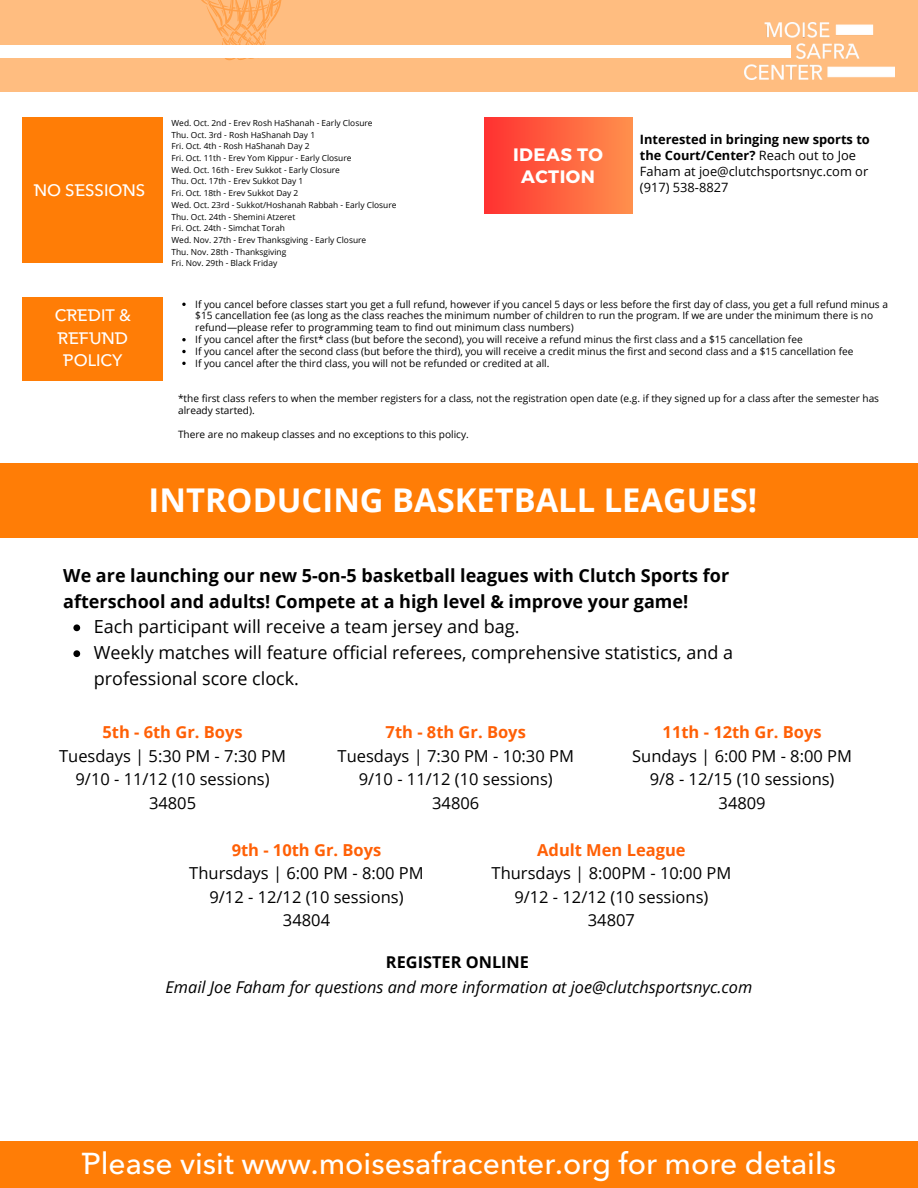
<style>
.page{position:relative;width:918px;height:1188px;background:#ffbd80}
.page>*{position:absolute;margin:0;border:0;box-sizing:border-box;transform-origin:0 0}
.t1{font:700 32.7px "Open Sans";color:#fff}
.t2{font:30px "Avenirfor MSC Bar";color:#fff}
.t3{font:18px/25.8px "Open Sans";color:#000}
.t4{font:700 18px/25.8px "Open Sans";color:#000}
.t5{font:700 18px/22.5px "Montserrat";letter-spacing:.025em;color:#fff;text-align:center}
.t6{font:16.5px/23.7px "Open Sans";color:#000;text-align:center}
.t7{font:16.5px/22.5px "Avenirfor MSC Bar";color:#fff;text-align:center}
.t8{font:italic 16.35px "Open Sans";color:#000}
.t9{font:700 16.35px "Open Sans";color:#000}
.t10{font:700 12.9px/16px "Open Sans";color:#000}
.t11{font:12.9px "Open Sans";color:#000}
.t12{font:10.05px/11.9px "Open Sans";color:#000}
.t13{font:8.4px "Open Sans";color:#000}
.s1{font-weight:400}
.s2{font-family:"Noto Sans"}
.s3{font-weight:700;color:#ff6006}
</style>
<div class="page">
<img style="left:744px;top:23px;width:151px;height:56px">
<svg style="left:201px;top:0;width:81px;height:60px"></svg>
<div style="left:0;top:45px;width:791px;height:13px;background:#fff"></div>
<div style="left:0;top:92px;width:918px;height:1049px;background:#fff"></div>
<div style="left:23px;top:297px;width:140px;height:84px;background:#ff7d06"></div>
<div style="left:23px;top:118px;width:140px;height:145px;background:#ff7d06"></div>
<div style="left:0;top:1141px;width:918px;height:47px;background:#ff7d06"></div>
<div style="left:0;top:463px;width:918px;height:75px;background:#ff7d06"></div>
<svg style="left:182px;top:303px;width:4px;height:3px"></svg>
<svg style="left:182px;top:338px;width:4px;height:3px"></svg>
<svg style="left:182px;top:350px;width:4px;height:3px"></svg>
<svg style="left:182px;top:362px;width:4px;height:3px"></svg>
<svg style="left:73px;top:624px;width:7px;height:7px"></svg>
<svg style="left:73px;top:650px;width:7px;height:7px"></svg>
<div style="left:484px;top:118px;width:148px;height:96px;background:linear-gradient(to right,#ff3131,#ff8f4c)"></div>
<h4 class="t7" style="left:34px;top:179px;width:113px">NO SESSIONS</h4>
<p class="t7" style="left:55px;top:305px;width:78px">CREDIT &amp;<br>REFUND<br>POLICY</p>
<p class="t13" style="left:172px;top:117px;width:203px">Wed. Oct. 2nd - Erev Rosh HaShanah - Early Closure</p>
<p class="t13" style="left:172px;top:129px;width:145px">Thu. Oct. 3rd - Rosh HaShanah Day 1</p>
<p class="t13" style="left:172px;top:140px;width:140px">Fri. Oct. 4th - Rosh HaShanah Day 2</p>
<h1 class="t13" style="left:172px;top:164px;width:170px">Wed. Oct. 16th - Erev Sukkot - Early Closure</h1>
<h5 class="t13" style="left:172px;top:176px;width:133px">Thu. Oct. 17th - Erev Sukkot Day 1</h5>
<p class="t13" style="left:172px;top:187px;width:128px">Fri. Oct. 18th - Erev Sukkot Day 2</p>
<p class="t13" style="left:172px;top:199px;width:226px">Wed. Oct. 23rd - Sukkot/Hoshanah Rabbah - Early Closure</p>
<h6 class="t13" style="left:172px;top:211px;width:125px">Thu. Oct. 24th - Shemini Atzeret</h6>
<h6 class="t13" style="left:172px;top:222px;width:115px">Fri. Oct. 24th - Simchat Torah</h6>
<h6 class="t13" style="left:172px;top:234px;width:196px">Wed. Nov. 27th - Erev Thanksgiving - Early Closure</h6>
<h6 class="t13" style="left:172px;top:246px;width:116px">Thu. Nov. 28th - Thanksgiving</h6>
<h6 class="t13" style="left:172px;top:257px;width:107px">Fri. Nov. 29th - Black Friday</h6>
<h3 class="t13" style="left:172px;top:152px;width:182px">Fri. Oct. 11th - Erev Yom Kippur - Early Closure</h3>
<h6 class="t5" style="left:513px;top:142px;width:91px">IDEAS TO<br>ACTION</h6>
<p class="t10" style="left:640px;top:131px;width:231px">Interested in bringing new sports to the Court/Center? <span class="s1">Reach out to Joe<br>Faham at joe@clutchsportsnyc.com or</span></p>
<p class="t11" style="left:640px;top:178px;width:90px">(917) 538<span class="s2">‑</span>8827</p>
<p class="t12" style="left:195px;top:298px;width:694px">If you cancel before classes start you get a full refund, however if you cancel 5 days or less before the first day of class, you get a full refund minus a $15 cancellation fee (as long as the class reaches the minimum number of children to run the program. If we are under the minimum there is no refund—please refer to programming team to find out minimum class numbers)</p>
<p class="t12" style="left:195px;top:333px;width:609px">If you cancel after the first* class (but before the second), you will receive a refund minus the first class and a $15 cancellation fee</p>
<p class="t12" style="left:195px;top:345px;width:660px">If you cancel after the second class (but before the third), you will receive a credit minus the first and second class and a $15 cancellation fee</p>
<p class="t12" style="left:195px;top:357px;width:356px">If you cancel after the third class, you will not be refunded or credited at all.</p>
<p class="t12" style="left:178px;top:392px;width:703px">*the first class refers to when the member registers for a class, not the registration open date (e.g. if they signed up for a class after the semester has already started).</p>
<p class="t12" style="left:178px;top:428px;width:292px">There are no makeup classes and no exceptions to this policy.</p>
<h3 class="t1" style="left:149px;top:477px;width:610px">INTRODUCING BASKETBALL LEAGUES!</h3>
<p class="t4" style="left:63px;top:562px;width:667px">We are launching our new 5-on-5 basketball leagues with Clutch Sports for afterschool and adults! Compete at a high level &amp; improve your game!</p>
<p class="t3" style="left:94px;top:614px;width:427px">Each participant will receive a team jersey and bag.</p>
<p class="t3" style="left:94px;top:639px;width:641px">Weekly matches will feature official referees, comprehensive statistics, and a professional score clock.</p>
<p class="t6" style="left:59px;top:720px;width:228px"><span class="s3">5th - 6th Gr. Boys<br></span>Tuesdays | 5:30 PM - 7:30 PM<br>9/10 - 11/12 (10 sessions)<br>34805</p>
<p class="t6" style="left:338px;top:720px;width:238px"><span class="s3">7th - 8th Gr. Boys<br></span>Tuesdays | 7:30 PM - 10:30 PM<br>9/10 - 11/12 (10 sessions)<br>34806</p>
<h4 class="t6" style="left:189px;top:837px;width:236px"><span class="s3">9th - 10th Gr. Boys<br></span>Thursdays | 6:00 PM - 8:00 PM<br>9/12 - 12/12 (10 sessions)<br>34804</h4>
<p class="t6" style="left:492px;top:837px;width:241px"><span class="s3">Adult Men League<br></span>Thursdays | 8:00PM - 10:00 PM<br>9/12 - 12/12 (10 sessions)<br>34807</p>
<p class="t9" style="left:386px;top:950px;width:145px">REGISTER ONLINE</p>
<p class="t8" style="left:166px;top:975px;width:588px">Email Joe Faham for questions and more information at joe@clutchsportsnyc.com</p>
<p class="t6" style="left:632px;top:720px;width:221px"><span class="s3">11th - 12th Gr. Boys<br></span>Sundays | 6:00 PM - 8:00 PM<br>9/8 - 12/15 (10 sessions)<br>34809</p>
<p class="t2" style="left:82px;top:1144px;width:756px">Please visit www.moisesafracenter.org for more details</p>
</div>
